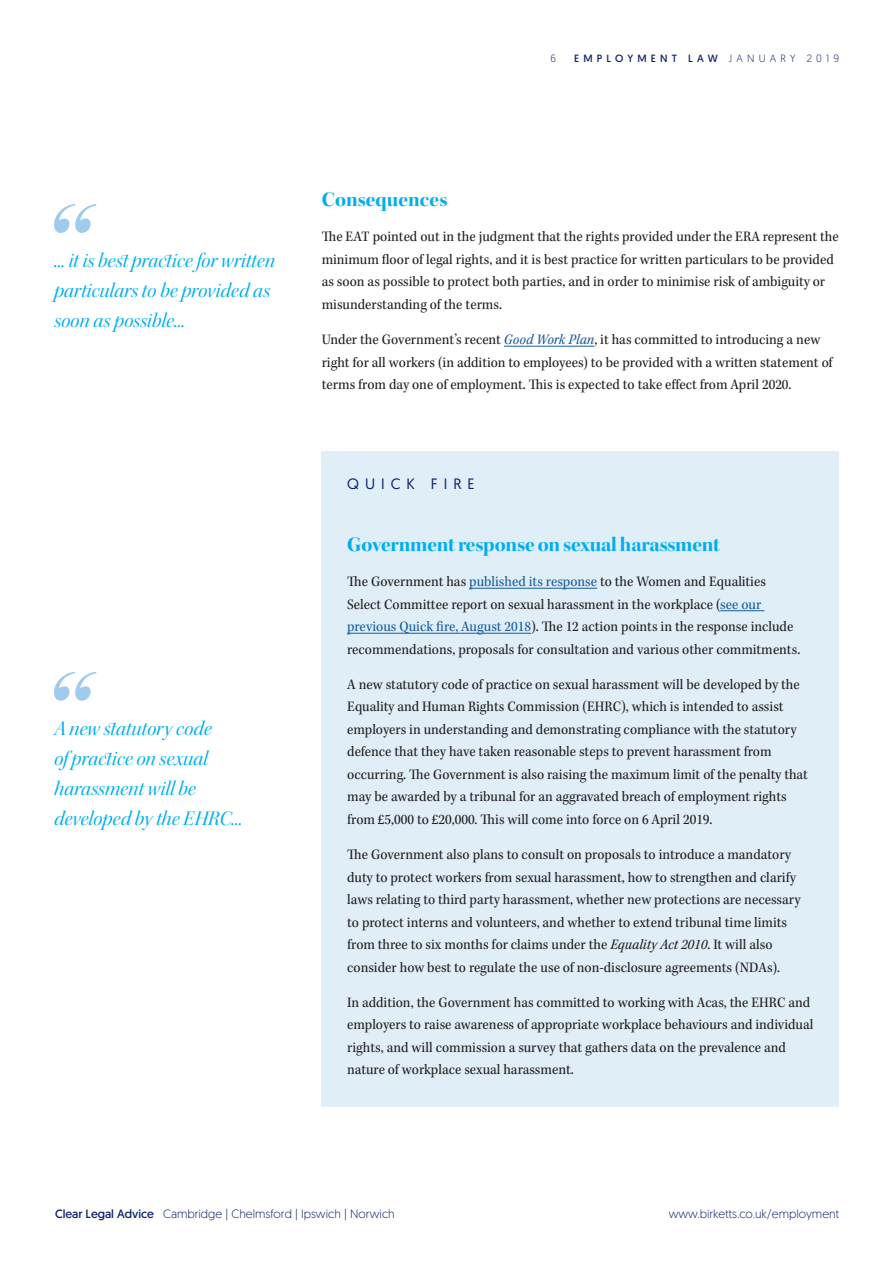
<style>
.page{position:relative;width:893px;height:1263px;background:#fff}
.page>*{position:absolute;margin:0;border:0;box-sizing:border-box;transform-origin:0 0}
.t1{font:21px/30px "Kepler Std It Disp";color:#00aeef}
.t2{font:21px "Kepler Std Bold Disp";letter-spacing:-.005em;color:#00aeef}
.t3{font:15px/22.5px "Kepler Std Scn";color:#231f20}
.t4{font:15px "Geomanist";letter-spacing:.4em;color:#0d2169}
.t5{font:300 12px "Geomanist";color:#0d2169}
.t6{font:10.5px "Geomanist";letter-spacing:.4em;color:#0d2169}
.t7{font:300 10.5px "Geomanist";color:#0d2169}
.s1{font-weight:300}
.s2{font-family:"Kepler Std Scn It";color:#175d9e}
.s3{color:#175d9e}
.s4{font-family:"Kepler Std Scn It"}
.s5{font-weight:400}
</style>
<div class="page">
<hr style="left:504px;top:346px;width:90px;height:1px;background:#175d9e">
<div style="left:322px;top:452px;width:517px;height:655px;background:#e0eef8"></div>
<hr style="left:469px;top:588px;width:128px;height:1px;background:#175d9e">
<hr style="left:720px;top:610px;width:44px;height:1px;background:#175d9e">
<hr style="left:347px;top:633px;width:184px;height:1px;background:#175d9e">
<svg style="left:54px;top:204px;width:43px;height:29px"></svg>
<svg style="left:54px;top:672px;width:43px;height:29px"></svg>
<p class="t7" style="left:550px;top:52px;width:7px">6</p>
<p class="t6" style="left:574px;top:52px;width:266px">EMPLOYMENT LAW <span class="s1">JANUARY 2019</span></p>
<h1 class="t1" style="left:54px;top:246px;width:222px">... it is best practice for written particulars to be provided as soon as possible...</h1>
<h1 class="t1" style="left:54px;top:714px;width:190px">A new statutory code<br>of practice on sexual harassment will be developed by the EHRC...</h1>
<h1 class="t2" style="left:322px;top:187px;width:127px">Consequences</h1>
<p class="t3" style="left:322px;top:226px;width:519px">The EAT pointed out in the judgment that the rights provided under the ERA represent the minimum floor of legal rights, and it is best practice for written particulars to be provided as soon as possible to protect both parties, and in order to minimise risk of ambiguity or misunderstanding of the terms.</p>
<p class="t3" style="left:322px;top:329px;width:512px">Under the Government’s recent <span class="s2">Good Work Plan</span>, it has committed to introducing a new right for all workers (in addition to employees) to be provided with a written statement of terms from day one of employment. This is expected to take effect from April 2020.</p>
<p class="t4" style="left:347px;top:474px;width:129px">QUICK FIRE</p>
<h1 class="t2" style="left:347px;top:532px;width:374px">Government response on sexual harassment</h1>
<p class="t3" style="left:347px;top:571px;width:455px">The Government has <span class="s3">published its response</span> to the Women and Equalities Select Committee report on sexual harassment in the workplace (<span class="s3">see our previous Quick fire, August 2018</span>). The 12 action points in the response include recommendations, proposals for consultation and various other commitments.</p>
<p class="t3" style="left:347px;top:673px;width:462px">A new statutory code of practice on sexual harassment will be developed by the Equality and Human Rights Commission (EHRC), which is intended to assist employers in understanding and demonstrating compliance with the statutory defence that they have taken reasonable steps to prevent harassment from occurring. The Government is also raising the maximum limit of the penalty that may be awarded by a tribunal for an aggravated breach of employment rights from £5,000 to £20,000. This will come into force on 6 April 2019.</p>
<p class="t3" style="left:347px;top:844px;width:455px">The Government also plans to consult on proposals to introduce a mandatory duty to protect workers from sexual harassment, how to strengthen and clarify laws relating to third party harassment, whether new protections are necessary to protect interns and volunteers, and whether to extend tribunal time limits from three to six months for claims under the <span class="s4">Equality Act 2010</span>. It will also consider how best to regulate the use of non-disclosure agreements (NDAs).</p>
<p class="t3" style="left:347px;top:991px;width:468px">In addition, the Government has committed to working with Acas, the EHRC and employers to raise awareness of appropriate workplace behaviours and individual rights, and will commission a survey that gathers data on the prevalence and nature of workplace sexual harassment.</p>
<p class="t5" style="left:55px;top:1206px;width:341px"><span class="s5">Clear Legal Advice</span> Cambridge | Chelmsford | Ipswich | Norwich</p>
<p class="t5" style="left:669px;top:1206px;width:172px">www.birketts.co.uk/employment</p>
</div>
